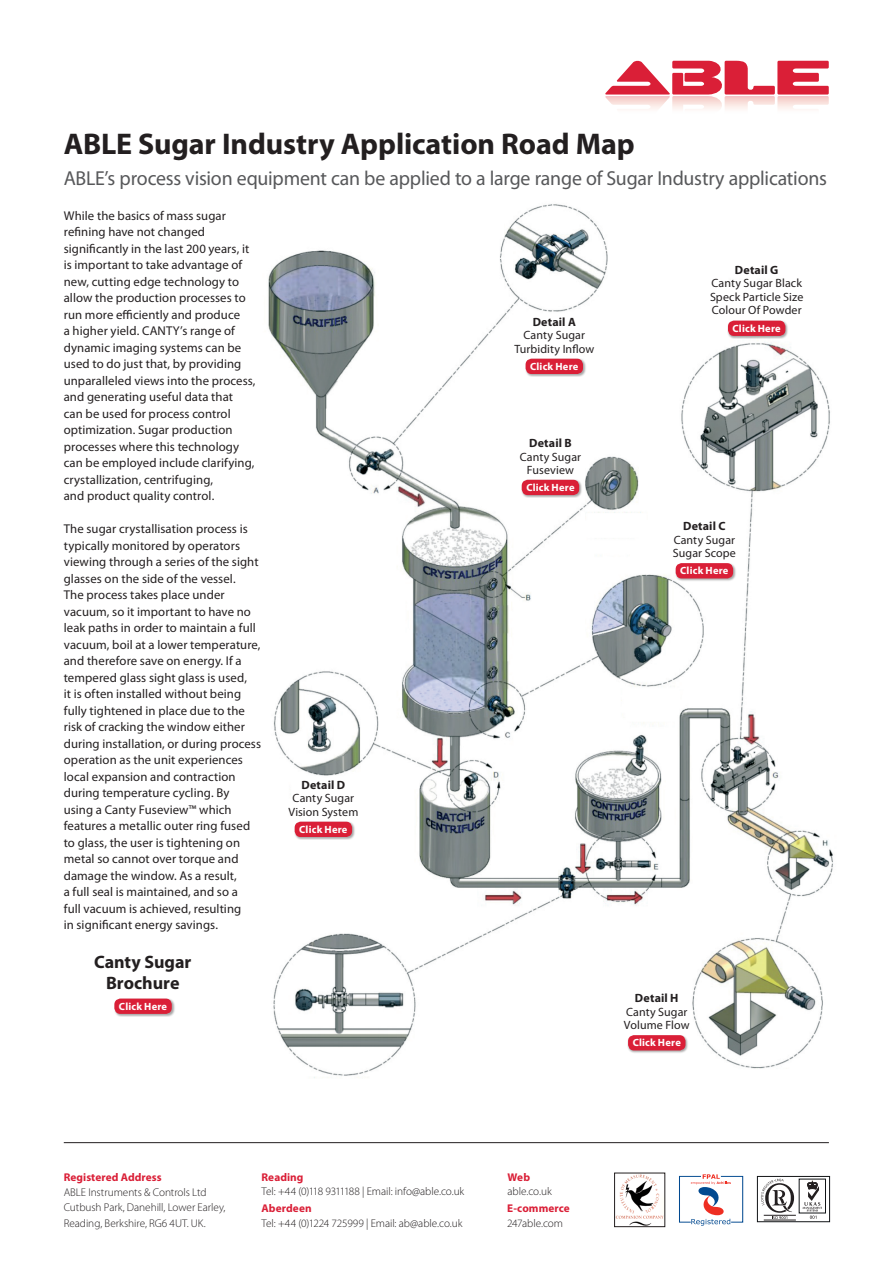
<style>
.page{position:relative;width:893px;height:1263px;background:#fff}
.page>*{position:absolute;margin:0;border:0;box-sizing:border-box;transform-origin:0 0}
.t1{font:700 30px "Myriad Pro";letter-spacing:-.005em;color:#231f20}
.t2{font:20.25px "Myriad Pro";letter-spacing:-.015em;color:#57585a}
.t3{font:700 18px/21.6px "Myriad Pro";color:#231f20;text-align:center}
.t4{font:12.75px/16.5px "Myriad Pro";letter-spacing:.005em;color:#231f20}
.t5{font:12px/13.5px "Myriad Pro";letter-spacing:.005em;color:#231f20;text-align:center}
.t6{font:700 12px "Myriad Pro";letter-spacing:.015em;color:#231f20}
.t7{font:300 11.25px/15.3px "Myriad Pro";letter-spacing:-.005em;color:#231f20}
.t8{font:700 11.25px "Myriad Pro";letter-spacing:.005em;color:#da1f37}
.t9{font:700 10.5px "Myriad Pro";letter-spacing:.02em;color:#fff}
</style>
<div class="page">
<svg style="left:763px;top:1178px;width:63px;height:42px"></svg>
<hr style="left:764px;top:1215px;width:32px;height:1px;background:#231f20">
<svg style="left:761px;top:1179px;width:33px;height:40px"></svg>
<div style="left:799px;top:1179px;width:27px;height:34px;border:1px solid #111416"></div>
<div style="left:757px;top:1176px;width:73px;height:46px;border:1px solid #111416"></div>
<svg style="left:803px;top:1180px;width:19px;height:39px"></svg>
<img style="left:616px;top:1175px;width:47px;height:50px">
<div style="left:614px;top:1173px;width:51px;height:54px;border:1px solid #231f20"></div>
<hr style="left:64px;top:1142px;width:765px;height:1px;background:#231f20">
<svg style="left:743px;top:1176px;width:1px;height:47px"></svg>
<svg style="left:679px;top:1174px;width:64px;height:52px"></svg>
<svg style="left:605px;top:60px;width:224px;height:49px"></svg>
<img style="left:268px;top:204px;width:565px;height:874px">
<div style="left:525px;top:358px;width:61px;height:19px;background:#231f20;opacity:.4"></div>
<div style="left:526px;top:359px;width:57px;height:15px;background:#da1f37;border-radius:6px"></div>
<div style="left:728px;top:320px;width:61px;height:19px;background:#231f20;opacity:.4"></div>
<div style="left:728px;top:321px;width:57px;height:15px;background:#da1f37;border-radius:6px"></div>
<div style="left:521px;top:479px;width:61px;height:19px;background:#231f20;opacity:.4"></div>
<div style="left:522px;top:480px;width:57px;height:15px;background:#da1f37;border-radius:6px"></div>
<div style="left:675px;top:563px;width:61px;height:19px;background:#231f20;opacity:.4"></div>
<div style="left:676px;top:563px;width:57px;height:15px;background:#da1f37;border-radius:6px"></div>
<div style="left:294px;top:821px;width:61px;height:19px;background:#231f20;opacity:.4"></div>
<div style="left:295px;top:822px;width:57px;height:15px;background:#da1f37;border-radius:6px"></div>
<div style="left:114px;top:998px;width:61px;height:19px;background:#231f20;opacity:.4"></div>
<div style="left:114px;top:998px;width:58px;height:16px;background:#da1f37;border-radius:6px"></div>
<div style="left:628px;top:1035px;width:61px;height:19px;background:#231f20;opacity:.4"></div>
<div style="left:628px;top:1035px;width:57px;height:15px;background:#da1f37;border-radius:6px"></div>
<h1 class="t1" style="left:64px;top:128px;width:572px">ABLE Sugar Industry Application Road Map</h1>
<h2 class="t2" style="left:64px;top:166px;width:765px">ABLE’s process vision equipment can be applied to a large range of Sugar Industry applications</h2>
<p class="t4" style="left:64px;top:207px;width:193px">While the basics of mass sugar refining have not changed significantly in the last 200 years, it is important to take advantage of new, cutting edge technology to allow the production processes to run more efficiently and produce<br>a higher yield. CANTY’s range of dynamic imaging systems can be used to do just that, by providing unparalleled views into the process, and generating useful data that<br>can be used for process control optimization. Sugar production processes where this technology can be employed include clarifying, crystallization, centrifuging,<br>and product quality control.</p>
<p class="t4" style="left:64px;top:520px;width:199px">The sugar crystallisation process is typically monitored by operators viewing through a series of the sight glasses on the side of the vessel.<br>The process takes place under vacuum, so it important to have no leak paths in order to maintain a full vacuum, boil at a lower temperature, and therefore save on energy. If a tempered glass sight glass is used,<br>it is often installed without being fully tightened in place due to the risk of cracking the window either during installation, or during process operation as the unit experiences local expansion and contraction during temperature cycling. By using a Canty Fuseview™ which features a metallic outer ring fused to glass, the user is tightening on metal so cannot over torque and damage the window. As a result,<br>a full seal is maintained, and so a<br>full vacuum is achieved, resulting<br>in significant energy savings.</p>
<p class="t6" style="left:735px;top:263px;width:45px">Detail G</p>
<p class="t5" style="left:710px;top:276px;width:95px;text-align:justify">Canty Sugar Black Speck Particle Size Colour Of Powder</p>
<p class="t6" style="left:533px;top:315px;width:45px">Detail A</p>
<p class="t5" style="left:514px;top:328px;width:81px">Canty Sugar<br>Turbidity Inflow</p>
<p class="t9" style="left:733px;top:322px;width:50px">Click Here</p>
<p class="t9" style="left:530px;top:360px;width:50px">Click Here</p>
<p class="t6" style="left:529px;top:436px;width:44px">Detail B</p>
<p class="t5" style="left:520px;top:449px;width:63px">Canty Sugar<br>Fuseview</p>
<p class="t9" style="left:526px;top:481px;width:50px">Click Here</p>
<p class="t6" style="left:683px;top:520px;width:44px">Detail C</p>
<p class="t5" style="left:673px;top:533px;width:64px;text-align:left">Canty Sugar<br>Sugar Scope</p>
<p class="t9" style="left:680px;top:565px;width:50px">Click Here</p>
<p class="t6" style="left:302px;top:778px;width:45px">Detail D</p>
<p class="t5" style="left:288px;top:791px;width:71px">Canty Sugar<br>Vision System</p>
<p class="t9" style="left:299px;top:823px;width:50px">Click Here</p>
<h3 class="t3" style="left:94px;top:951px;width:99px">Canty Sugar<br>Brochure</h3>
<p class="t9" style="left:119px;top:1000px;width:50px">Click Here</p>
<p class="t8" style="left:64px;top:1171px;width:99px">Registered Address</p>
<p class="t7" style="left:64px;top:1185px;width:163px">ABLE Instruments &amp; Controls Ltd<br>Cutbush Park, Danehill, Lower Earley,<br>Reading, Berkshire, RG6 4UT. UK.</p>
<p class="t8" style="left:262px;top:1171px;width:43px">Reading</p>
<p class="t7" style="left:262px;top:1184px;width:204px">Tel: +44 (0)118 9311188 | Email: info@able.co.uk</p>
<p class="t8" style="left:262px;top:1202px;width:52px">Aberdeen</p>
<p class="t7" style="left:262px;top:1215px;width:202px">Tel: +44 (0)1224 725999 | Email: ab@able.co.uk</p>
<p class="t8" style="left:507px;top:1171px;width:24px">Web</p>
<p class="t7" style="left:507px;top:1184px;width:46px">able.co.uk</p>
<p class="t8" style="left:507px;top:1202px;width:64px">E-commerce</p>
<p class="t7" style="left:507px;top:1215px;width:57px">247able.com</p>
<p class="t6" style="left:635px;top:991px;width:45px">Detail H</p>
<p class="t5" style="left:624px;top:1005px;width:67px;text-align:left">Canty Sugar<br>Volume Flow</p>
<p class="t9" style="left:633px;top:1037px;width:50px">Click Here</p>
</div>
